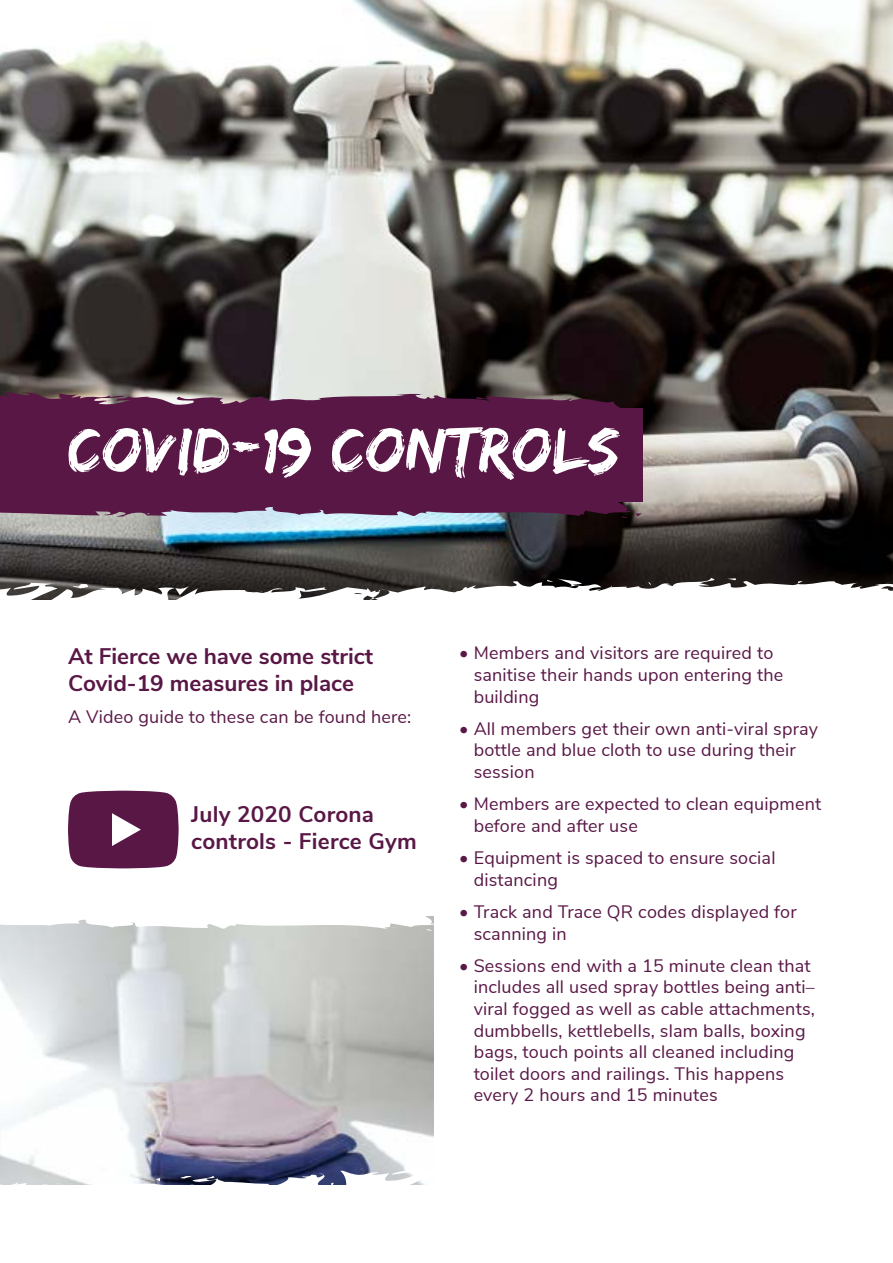
<style>
.page{position:relative;width:893px;height:1263px;background:#fff}
.page>*{position:absolute;margin:0;border:0;box-sizing:border-box;transform-origin:0 0}
.t1{font:66px "Edo";letter-spacing:.01em;color:#fff}
.t2{font:700 22.5px/27px "Nunito Sans";color:#591746}
.t3{font:18px/21.6px "Nunito Sans";letter-spacing:.01em;color:#591746}
</style>
<div class="page">
<img style="left:0;top:937px;width:434px;height:226px">
<svg style="left:0;top:1163px;width:425px;height:22px"></svg>
<svg style="left:0;top:916px;width:434px;height:21px"></svg>
<img style="left:0;top:0;width:893px;height:578px">
<svg style="left:0;top:578px;width:893px;height:22px"></svg>
<div style="left:0;top:408px;width:642px;height:94px;background:#591746"></div>
<svg style="left:0;top:364px;width:642px;height:44px;background:#68565d"></svg>
<svg style="left:0;top:502px;width:642px;height:23px;background:#7f6882"></svg>
<svg style="left:68px;top:791px;width:111px;height:77px;background:#6b305a"></svg>
<h1 class="t1" style="left:68px;top:411px;width:553px">COVID-19 CONTROLS</h1>
<p class="t2" style="left:68px;top:641px;width:307px">At Fierce we have some strict<br>Covid-19 measures in place</p>
<p class="t3" style="left:68px;top:705px;width:345px">A Video guide to these can be found here:</p>
<p class="t2" style="left:191px;top:799px;width:227px">July 2020 Corona controls - Fierce Gym</p>
<p class="t3" style="left:474px;top:641px;width:311px;text-indent:-14px">• Members and visitors are required to sanitise their hands upon entering the building</p>
<p class="t3" style="left:474px;top:717px;width:346px;text-indent:-14px">• All members get their own anti-viral spray bottle and blue cloth to use during their session</p>
<p class="t3" style="left:474px;top:792px;width:349px;text-indent:-14px">• Members are expected to clean equipment before and after use</p>
<p class="t3" style="left:474px;top:846px;width:303px;text-indent:-14px">• Equipment is spaced to ensure social distancing</p>
<p class="t3" style="left:474px;top:900px;width:324px;text-indent:-14px">• Track and Trace QR codes displayed for scanning in</p>
<p class="t3" style="left:474px;top:954px;width:343px;text-indent:-14px">• Sessions end with a 15 minute clean that includes all used spray bottles being anti– viral fogged as well as cable attachments, dumbbells, kettlebells, slam balls, boxing bags, touch points all cleaned including toilet doors and railings. This happens every 2 hours and 15 minutes</p>
</div>
